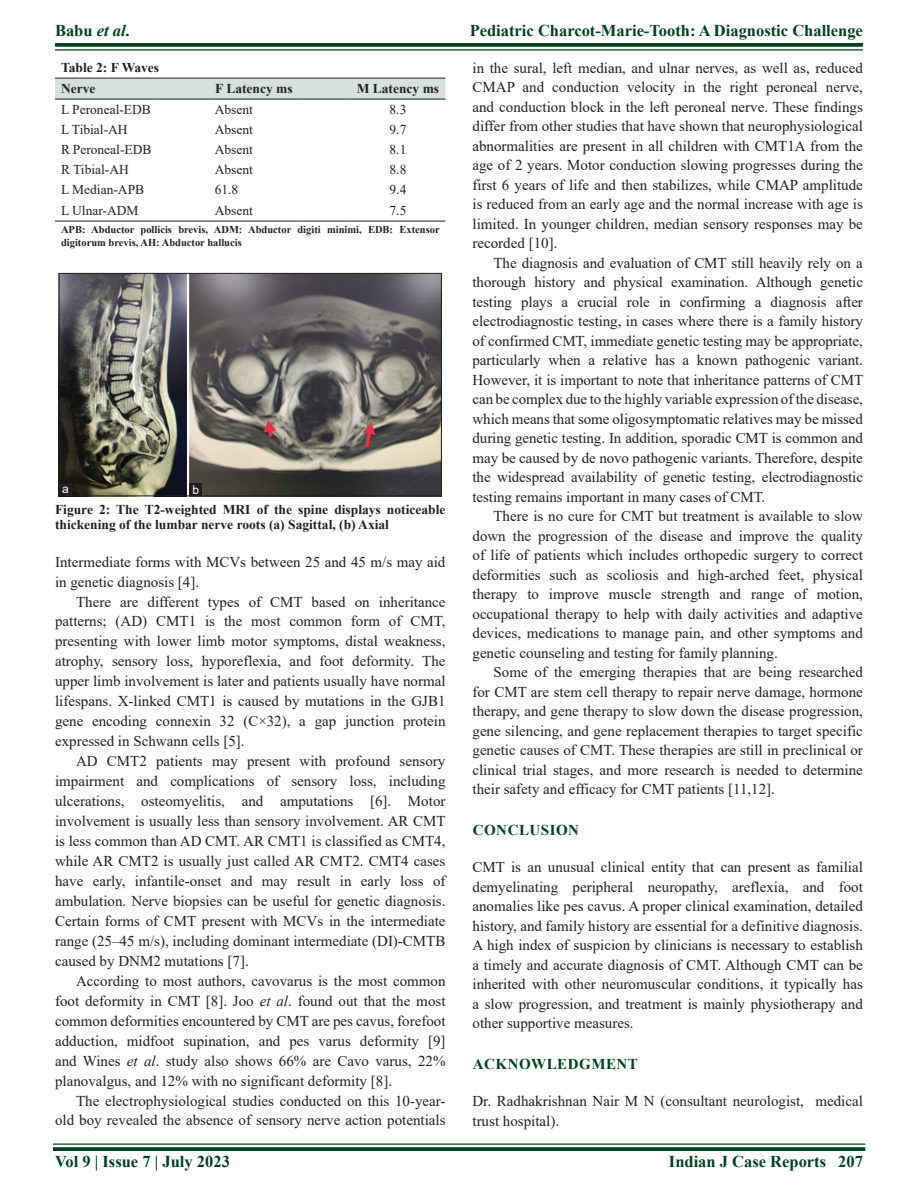
<style>
.page{position:relative;width:918px;height:1188px;background:#fff}
.page>*{position:absolute;margin:0;border:0;box-sizing:border-box;transform-origin:0 0}
.RF{font:700 16.5px "Times New Roman";color:#00421c}
.TX{font:15px/19.5px "Times New Roman";color:#231f20;text-align:justify}
.TXFL{font:15px/19.5px "Times New Roman";color:#231f20;text-align:justify}
.t1{font:700 15px "Times New Roman";letter-spacing:.035em;color:#00421c}
.FGC{font:700 13.5px/15px "Times New Roman";color:#231f20}
.TB{font:13.5px "Times New Roman";color:#231f20}
.TCH{font:700 13.5px "Times New Roman";color:#231f20}
.TBL{font:13.5px "Times New Roman";color:#231f20}
.TT{font:700 13.5px "Times New Roman";color:#231f20}
.LABEL{font:12px "Arial";color:#fff}
.TFN{font:700 10.5px/13.5px "Times New Roman";color:#231f20}
.s1{font-style:italic}
</style>
<div class="page">
<svg style="left:55px;top:43px;width:808px;height:4px;background:#0f4d29"></svg>
<hr style="left:55px;top:49px;width:808px;height:2px;background:#00421c">
<hr style="left:53px;top:1143px;width:812px;height:2px;background:#00421c">
<svg style="left:53px;top:1147px;width:812px;height:4px;background:#0f4d29"></svg>
<div style="left:55px;top:78px;width:391px;height:21px;background:#d4e2db"></div>
<hr style="left:55px;top:221px;width:103px;height:1px;background:#231f20">
<hr style="left:158px;top:221px;width:51px;height:1px;background:#231f20">
<hr style="left:209px;top:221px;width:90px;height:1px;background:#231f20">
<hr style="left:299px;top:221px;width:52px;height:1px;background:#231f20">
<hr style="left:351px;top:221px;width:94px;height:1px;background:#231f20">
<hr style="left:55px;top:78px;width:103px;height:1px;background:#231f20">
<hr style="left:158px;top:78px;width:51px;height:1px;background:#231f20">
<hr style="left:209px;top:78px;width:90px;height:1px;background:#231f20">
<hr style="left:299px;top:78px;width:52px;height:1px;background:#231f20">
<hr style="left:351px;top:78px;width:94px;height:1px;background:#231f20">
<hr style="left:55px;top:99px;width:103px;height:1px;background:#231f20">
<hr style="left:158px;top:99px;width:51px;height:1px;background:#231f20">
<hr style="left:209px;top:99px;width:90px;height:1px;background:#231f20">
<hr style="left:299px;top:99px;width:52px;height:1px;background:#231f20">
<hr style="left:351px;top:99px;width:94px;height:1px;background:#231f20">
<img style="left:61px;top:275px;width:379px;height:219px">
<div style="left:59px;top:273px;width:383px;height:223px;border:1px solid #231f20"></div>
<div style="left:190px;top:483px;width:12px;height:13px;background:#231f20"></div>
<div style="left:59px;top:483px;width:13px;height:13px;background:#231f20"></div>
<p class="RF" style="left:55px;top:18px;width:76px">Babu <span class="s1">et al</span>.</p>
<p class="RF" style="left:470px;top:18px;width:395px">Pediatric Charcot-Marie-Tooth: A Diagnostic Challenge</p>
<p class="TT" style="left:61px;top:57px;width:100px">Table 2: F Waves</p>
<p class="TCH" style="left:61px;top:78px;width:36px">Nerve</p>
<p class="TCH" style="left:215px;top:78px;width:79px">F Latency ms</p>
<p class="TCH" style="left:357px;top:78px;width:84px">M Latency ms</p>
<p class="TB" style="left:61px;top:100px;width:91px">L Peroneal‑EDB</p>
<p class="TB" style="left:215px;top:100px;width:40px">Absent</p>
<p class="TB" style="left:390px;top:100px;width:18px">8.3</p>
<p class="TB" style="left:61px;top:120px;width:68px">L Tibial‑AH</p>
<p class="TB" style="left:215px;top:120px;width:40px">Absent</p>
<p class="TB" style="left:390px;top:120px;width:18px">9.7</p>
<p class="TB" style="left:61px;top:140px;width:92px">R Peroneal‑EDB</p>
<p class="TB" style="left:215px;top:140px;width:40px">Absent</p>
<p class="TB" style="left:390px;top:140px;width:18px">8.1</p>
<p class="TB" style="left:61px;top:160px;width:69px">R Tibial‑AH</p>
<p class="TB" style="left:215px;top:160px;width:40px">Absent</p>
<p class="TB" style="left:390px;top:160px;width:18px">8.8</p>
<p class="TB" style="left:61px;top:180px;width:85px">L Median‑APB</p>
<p class="TB" style="left:215px;top:180px;width:25px">61.8</p>
<p class="TB" style="left:390px;top:180px;width:18px">9.4</p>
<p class="TBL" style="left:61px;top:201px;width:79px">L Ulnar‑ADM</p>
<p class="TBL" style="left:215px;top:201px;width:40px">Absent</p>
<p class="TBL" style="left:390px;top:201px;width:18px">7.5</p>
<p class="TFN" style="left:61px;top:222px;width:380px">APB: Abductor pollicis brevis, ADM: Abductor digiti minimi, EDB: Extensor digitorum brevis, AH: Abductor hallucis</p>
<p class="LABEL" style="left:62px;top:480px;width:8px">a</p>
<p class="LABEL" style="left:193px;top:481px;width:8px">b</p>
<p class="FGC" style="left:55px;top:502px;width:392px">Figure 2: The T2-weighted MRI of the spine displays noticeable thickening of the lumbar nerve roots (a) Sagittal, (b) Axial</p>
<p class="TX" style="left:55px;top:551px;width:392px;line-height:20px">Intermediate forms with MCVs between 25 and 45 m/s may aid in genetic diagnosis [4].</p>
<p class="TX" style="left:55px;top:591px;width:392px;line-height:20px;text-indent:21px">There are different types of CMT based on inheritance patterns; (AD) CMT1 is the most common form of CMT, presenting with lower limb motor symptoms, distal weakness, atrophy, sensory loss, hyporeflexia, and foot deformity. The upper limb involvement is later and patients usually have normal lifespans. X-linked CMT1 is caused by mutations in the GJB1 gene encoding connexin 32 (C×32), a gap junction protein expressed in Schwann cells [5].</p>
<p class="TX" style="left:55px;top:751px;width:392px;line-height:20px;text-indent:21px">AD CMT2 patients may present with profound sensory impairment and complications of sensory loss, including ulcerations, osteomyelitis, and amputations [6]. Motor involvement is usually less than sensory involvement. AR CMT is less common than AD CMT. AR CMT1 is classified as CMT4, while AR CMT2 is usually just called AR CMT2. CMT4 cases have early, infantile-onset and may result in early loss of ambulation. Nerve biopsies can be useful for genetic diagnosis.<br>Certain forms of CMT present with MCVs in the intermediate range (25–45 m/s), including dominant intermediate (DI)-CMTB caused by DNM2 mutations [7].</p>
<p class="TX" style="left:55px;top:970px;width:392px;line-height:20px;text-indent:21px">According to most authors, cavovarus is the most common foot deformity in CMT [8]. Joo <span class="s1">et al</span>. found out that the most common deformities encountered by CMT are pes cavus, forefoot adduction, midfoot supination, and pes varus deformity [9] and Wines <span class="s1">et al</span>. study also shows 66% are Cavo varus, 22% planovalgus, and 12% with no significant deformity [8].</p>
<p class="TX" style="left:55px;top:1090px;width:392px;line-height:20px;text-align:right">The electrophysiological studies conducted on this 10-year&shy;old boy revealed the absence of sensory nerve action potentials</p>
<p class="TX" style="left:472px;top:58px;width:392px">in the sural, left median, and ulnar nerves, as well as, reduced CMAP and conduction velocity in the right peroneal nerve, and conduction block in the left peroneal nerve. These findings differ from other studies that have shown that neurophysiological abnormalities are present in all children with CMT1A from the age of 2 years. Motor conduction slowing progresses during the first 6 years of life and then stabilizes, while CMAP amplitude is reduced from an early age and the normal increase with age is limited. In younger children, median sensory responses may be recorded [10].</p>
<p class="TX" style="left:472px;top:253px;width:392px;text-indent:21px">The diagnosis and evaluation of CMT still heavily rely on a thorough history and physical examination. Although genetic testing plays a crucial role in confirming a diagnosis after electrodiagnostic testing, in cases where there is a family history of confirmed CMT, immediate genetic testing may be appropriate, particularly when a relative has a known pathogenic variant.<br>However, it is important to note that inheritance patterns of CMT can be complex due to the highly variable expression of the disease, which means that some oligosymptomatic relatives may be missed during genetic testing. In addition, sporadic CMT is common and may be caused by de novo pathogenic variants. Therefore, despite the widespread availability of genetic testing, electrodiagnostic testing remains important in many cases of CMT.</p>
<p class="TX" style="left:472px;top:506px;width:392px;text-indent:21px">There is no cure for CMT but treatment is available to slow down the progression of the disease and improve the quality of life of patients which includes orthopedic surgery to correct deformities such as scoliosis and high-arched feet, physical therapy to improve muscle strength and range of motion, occupational therapy to help with daily activities and adaptive devices, medications to manage pain, and other symptoms and genetic counseling and testing for family planning.</p>
<p class="TX" style="left:472px;top:662px;width:392px;text-indent:21px">Some of the emerging therapies that are being researched for CMT are stem cell therapy to repair nerve damage, hormone therapy, and gene therapy to slow down the disease progression, gene silencing, and gene replacement therapies to target specific genetic causes of CMT. These therapies are still in preclinical or clinical trial stages, and more research is needed to determine their safety and efficacy for CMT patients [11,12].</p>
<h1 class="t1" style="left:473px;top:819px;width:108px">CONCLUSION</h1>
<p class="TXFL" style="left:472px;top:857px;width:392px">CMT is an unusual clinical entity that can present as familial demyelinating peripheral neuropathy, areflexia, and foot anomalies like pes cavus. A proper clinical examination, detailed history, and family history are essential for a definitive diagnosis.<br>A high index of suspicion by clinicians is necessary to establish a timely and accurate diagnosis of CMT. Although CMT can be inherited with other neuromuscular conditions, it typically has a slow progression, and treatment is mainly physiotherapy and other supportive measures.</p>
<h1 class="t1" style="left:473px;top:1053px;width:167px">ACKNOWLEDGMENT</h1>
<p class="TXFL" style="left:472px;top:1091px;width:392px">Dr. Radhakrishnan Nair M N (consultant neurologist, medical trust hospital).</p>
<p class="RF" style="left:55px;top:1150px;width:176px">Vol 9 | Issue 7 | July 2023</p>
<p class="RF" style="left:669px;top:1150px;width:195px">Indian J Case Reports 207</p>
</div>
